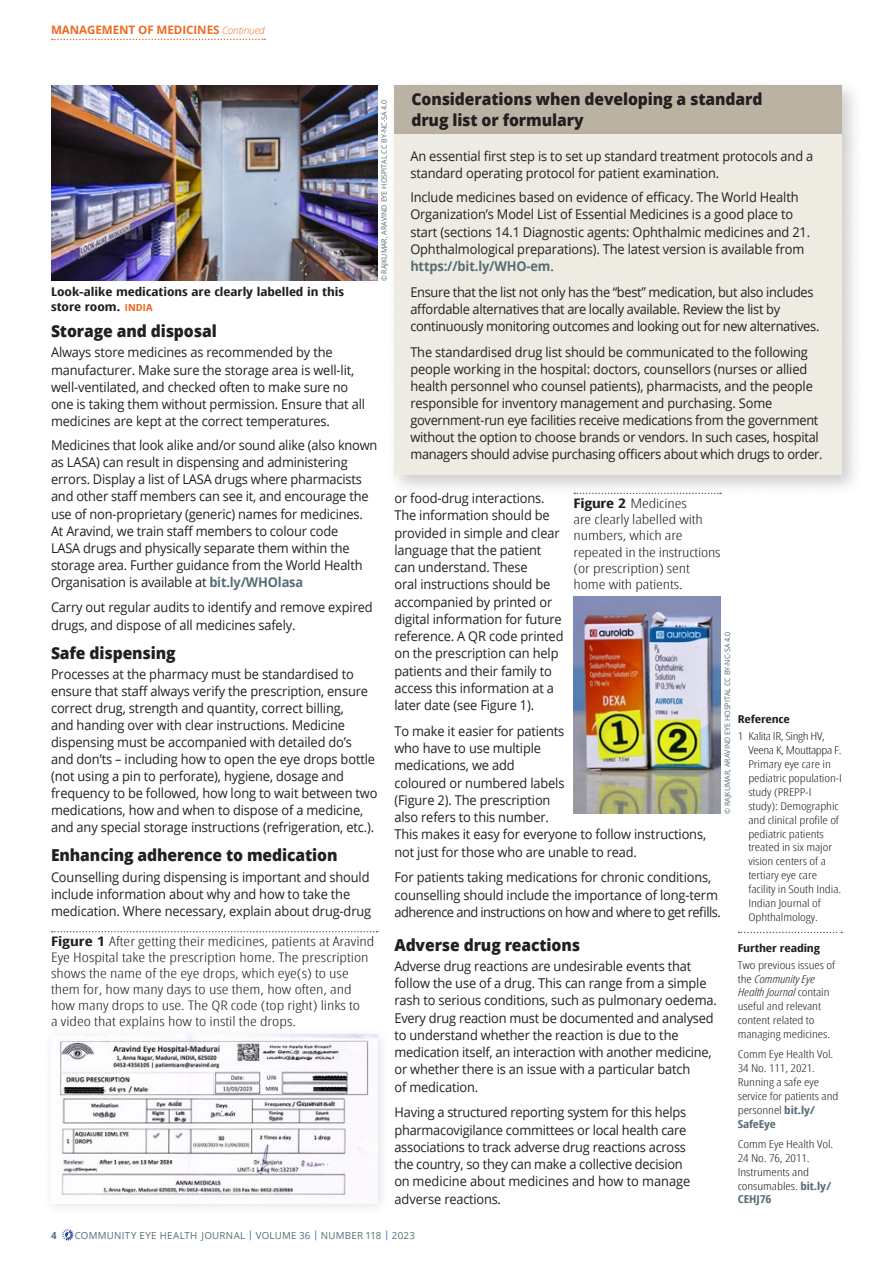
<style>
.page{position:relative;width:893px;height:1263px;background:#fff}
.page>*{position:absolute;margin:0;border:0;box-sizing:border-box;transform-origin:0 0}
.t1{font:800 16.5px/21px "Open Sans";letter-spacing:-.005em;color:#231f20;scale:.95 1}
.t2{font:13.5px/17.2px "Open Sans";letter-spacing:-.01em;color:#231f20;scale:.95 1}
.t3{font:300 condensed 13.2px/15.9px "Open Sans";color:#231f20;scale:1.32 1}
.t4{font:700 condensed 12px/15px "Open Sans";color:#231f20;scale:1.26 1}
.t5{font:700 11.7px "Open Sans";letter-spacing:-.005em;color:#e96d24}
.t6{font:300 condensed 10.8px/14px "Open Sans";letter-spacing:-.005em;color:#231f20;scale:1.27 1}
.t7{font:700 condensed 10.8px "Open Sans";letter-spacing:-.01em;color:#231f20;scale:1.27 1}
.t8{font:9.75px "Open Sans";letter-spacing:.025em;color:#586d75}
.t9{font:700 9.75px "Open Sans";color:#586d75}
.t10{font:7.5px "Open Sans";color:#586d75;scale:.95 1}
.s1{font-weight:300;font-style:italic;font-size:10.2px}
.s2{font-weight:700;color:#586d75}
.s3{font-size:9.75px;color:#e96d24}
.s4{font-weight:700}
.s5{font-style:italic}
.s6{color:#006cb7}
</style>
<div class="page">
<svg style="left:62px;top:1229px;width:11px;height:11px"></svg>
<svg style="left:738px;top:932px;width:104px;height:1px"></svg>
<svg style="left:52px;top:39px;width:213px;height:1px"></svg>
<img style="left:51px;top:85px;width:326px;height:196px">
<div style="left:43px;top:1026px;width:347px;height:190px;background:#fcfbfd"></div>
<img style="left:60px;top:1034px;width:317px;height:161px">
<div style="left:386px;top:77px;width:478px;height:79px;background:#231f20;opacity:.22"></div>
<div style="left:394px;top:85px;width:448px;height:49px;background:#bab3a3"></div>
<div style="left:386px;top:126px;width:478px;height:371px;background:#231f20;opacity:.22"></div>
<div style="left:394px;top:134px;width:448px;height:341px;background:#eeebe2"></div>
<svg style="left:52px;top:931px;width:326px;height:1px"></svg>
<svg style="left:574px;top:493px;width:147px;height:1px"></svg>
<img style="left:573px;top:596px;width:148px;height:218px">
<p class="t5" style="left:51px;top:22px;width:215px">MANAGEMENT OF MEDICINES <span class="s1">Continued</span></p>
<p class="t1" style="left:411px;top:87px;width:371px">Considerations when developing a standard drug list or formulary</p>
<p class="t2" style="left:410px;top:147px;width:426px">An essential first step is to set up standard treatment protocols and a standard operating protocol for patient examination.</p>
<p class="t2" style="left:410px;top:188px;width:422px">Include medicines based on evidence of efficacy. The World Health Organization’s Model List of Essential Medicines is a good place to start (sections 14.1 Diagnostic agents: Ophthalmic medicines and 21.<br>Ophthalmological preparations). The latest version is available from <span class="s2">https://bit.ly/WHO-em</span>.</p>
<p class="t2" style="left:410px;top:283px;width:432px">Ensure that the list not only has the “best” medication, but also includes affordable alternatives that are locally available. Review the list by continuously monitoring outcomes and looking out for new alternatives.</p>
<p class="t2" style="left:410px;top:343px;width:435px">The standardised drug list should be communicated to the following people working in the hospital: doctors, counsellors (nurses or allied health personnel who counsel patients), pharmacists, and the people responsible for inventory management and purchasing. Some government-run eye facilities receive medications from the government without the option to choose brands or vendors. In such cases, hospital managers should advise purchasing officers about which drugs to order.</p>
<p class="t10" style="left:379px;top:281px;width:193px;rotate:-90deg">© RAJKUMAR, ARAVIND EYE HOSPITAL CC BY-NC-SA 4.0</p>
<p class="t4" style="left:51px;top:283px;width:234px">Look-alike medications are clearly labelled in this store room. <span class="s3">INDIA</span></p>
<p class="t1" style="left:51px;top:320px;width:176px">Storage and disposal</p>
<p class="t2" style="left:51px;top:343px;width:332px">Always store medicines as recommended by the manufacturer. Make sure the storage area is well-lit, well-ventilated, and checked often to make sure no one is taking them without permission. Ensure that all medicines are kept at the correct temperatures.</p>
<p class="t2" style="left:51px;top:437px;width:345px">Medicines that look alike and/or sound alike (also known as LASA) can result in dispensing and administering errors. Display a list of LASA drugs where pharmacists and other staff members can see it, and encourage the use of non-proprietary (generic) names for medicines.<br>At Aravind, we train staff members to colour code<br>LASA drugs and physically separate them within the storage area. Further guidance from the World Health Organisation is available at <span class="s2">bit.ly/WHOlasa</span></p>
<p class="t2" style="left:51px;top:598px;width:340px">Carry out regular audits to identify and remove expired drugs, and dispose of all medicines safely.</p>
<p class="t1" style="left:51px;top:641px;width:133px">Safe dispensing</p>
<p class="t2" style="left:51px;top:665px;width:345px">Processes at the pharmacy must be standardised to ensure that staff always verify the prescription, ensure correct drug, strength and quantity, correct billing,<br>and handing over with clear instructions. Medicine dispensing must be accompanied with detailed do’s and don’ts – including how to open the eye drops bottle (not using a pin to perforate), hygiene, dosage and frequency to be followed, how long to wait between two medications, how and when to dispose of a medicine, and any special storage instructions (refrigeration, etc.).</p>
<p class="t1" style="left:51px;top:844px;width:303px">Enhancing adherence to medication</p>
<p class="t2" style="left:51px;top:868px;width:339px">Counselling during dispensing is important and should include information about why and how to take the medication. Where necessary, explain about drug-drug</p>
<p class="t2" style="left:394px;top:489px;width:180px">or food-drug interactions.<br>The information should be provided in simple and clear language that the patient can understand. These<br>oral instructions should be accompanied by printed or digital information for future reference. A QR code printed on the prescription can help patients and their family to access this information at a later date (see Figure 1).</p>
<p class="t2" style="left:394px;top:722px;width:330px">To make it easier for patients<br>who have to use multiple<br>medications, we add<br>coloured or numbered labels<br>(Figure 2). The prescription<br>also refers to this number.<br>This makes it easy for everyone to follow instructions, not just for those who are unable to read.</p>
<p class="t2" style="left:394px;top:868px;width:345px">For patients taking medications for chronic conditions, counselling should include the importance of long-term adherence and instructions on how and where to get refills.</p>
<p class="t1" style="left:394px;top:933px;width:197px">Adverse drug reactions</p>
<p class="t2" style="left:394px;top:957px;width:341px">Adverse drug reactions are undesirable events that follow the use of a drug. This can range from a simple rash to serious conditions, such as pulmonary oedema.<br>Every drug reaction must be documented and analysed to understand whether the reaction is due to the medication itself, an interaction with another medicine, or whether there is an issue with a particular batch<br>of medication.</p>
<p class="t2" style="left:394px;top:1103px;width:313px">Having a structured reporting system for this helps pharmacovigilance committees or local health care associations to track adverse drug reactions across the country, so they can make a collective decision on medicine about medicines and how to manage adverse reactions.</p>
<p class="t3" style="left:573px;top:495px;width:113px"><span class="s4">Figure 2</span> Medicines<br>are clearly labelled with numbers, which are repeated in the instructions (or prescription) sent home with patients.</p>
<p class="t10" style="left:722px;top:814px;width:193px;rotate:-90deg">© RAJKUMAR, ARAVIND EYE HOSPITAL CC BY-NC-SA 4.0</p>
<p class="t7" style="left:738px;top:712px;width:43px">Reference</p>
<p class="t6" style="left:748px;top:729px;width:75px;text-indent:-11px">1 Kalita IR, Singh HV,<br>Veena K, Mouttappa F.<br>Primary eye care in pediatric population-I study (PREPP-I study): Demographic and clinical profile of pediatric patients treated in six major vision centers of a tertiary eye care facility in South India.<br>Indian Journal of<br>Ophthalmology.</p>
<p class="t7" style="left:738px;top:940px;width:66px">Further reading</p>
<p class="t6" style="left:738px;top:957px;width:78px">Two previous issues of the <span class="s5">Community Eye<br>Health Journal</span> contain useful and relevant content related to managing medicines.</p>
<p class="t6" style="left:738px;top:1047px;width:81px">Comm Eye Health Vol.<br>34 No. 111, 2021.<br>Running a safe eye service for patients and personnel <span class="s2">bit.ly/<br>SafeEye</span></p>
<p class="t6" style="left:738px;top:1137px;width:77px">Comm Eye Health Vol.<br>24 No. 76, 2011.<br>Instruments and consumables. <span class="s2">bit.ly/<br>CEHJ76</span></p>
<p class="t3" style="left:51px;top:933px;width:247px"><span class="s4">Figure 1</span> After getting their medicines, patients at Aravind Eye Hospital take the prescription home. The prescription shows the name of the eye drops, which eye(s) to use them for, how many days to use them, how often, and how many drops to use. The QR code (top right) links to<br>a video that explains how to instil the drops.</p>
<p class="t9" style="left:51px;top:1228px;width:7px">4</p>
<p class="t8" style="left:75px;top:1228px;width:342px">COMMUNITY EYE HEALTH JOURNAL <span class="s6">|</span> VOLUME 36 <span class="s6">|</span> NUMBER 118 <span class="s6">|</span> 2023</p>
</div>
